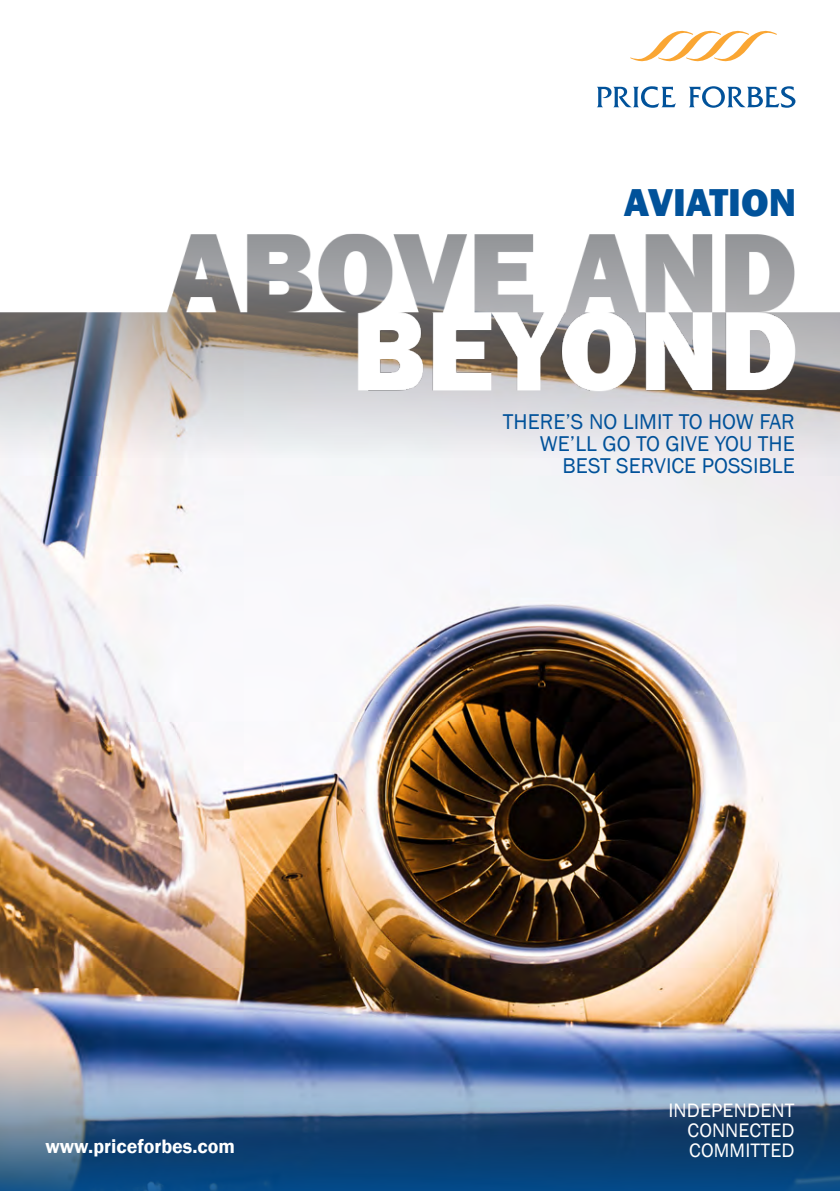
<style>
.page{position:relative;width:840px;height:1191px;background:#fff}
.page>*{position:absolute;margin:0;border:0;box-sizing:border-box;transform-origin:0 0}
.t1{font:800 40px "Franklin Gothic";letter-spacing:-.005em;color:#01529a}
.t2{font:22px/22px "Franklin Gothic";color:#01529a;text-align:right}
.t3{font:20px/20px "Franklin Gothic";letter-spacing:.01em;color:#fff;text-align:right}
.t4{font:600 20px "Franklin Gothic";color:#fff}
</style>
<div class="page">
<img style="left:0;top:458px;width:839px;height:587px">
<svg style="left:0;top:391px;width:839px;height:67px;background:#d6d5d8"></svg>
<svg style="left:0;top:1045px;width:839px;height:146px;background:#3b6392"></svg>
<svg style="left:597px;top:86px;width:78px;height:22px"></svg>
<svg style="left:689px;top:86px;width:106px;height:22px"></svg>
<svg style="left:630px;top:30px;width:146px;height:32px"></svg>
<img style="left:0;top:233px;width:839px;height:158px">
<h1 class="t1" style="left:623px;top:176px;width:174px">AVIATION</h1>
<p class="t2" style="left:502px;top:411px;width:293px">THERE’S NO LIMIT TO HOW FAR<br>WE’LL GO TO GIVE YOU THE<br>BEST SERVICE POSSIBLE</p>
<p class="t3" style="left:668px;top:1100px;width:128px">INDEPENDENT<br>CONNECTED</p>
<p class="t4" style="left:45px;top:1133px;width:191px">www.priceforbes.com</p>
<p class="t3" style="left:688px;top:1140px;width:107px">COMMITTED</p>
</div>
